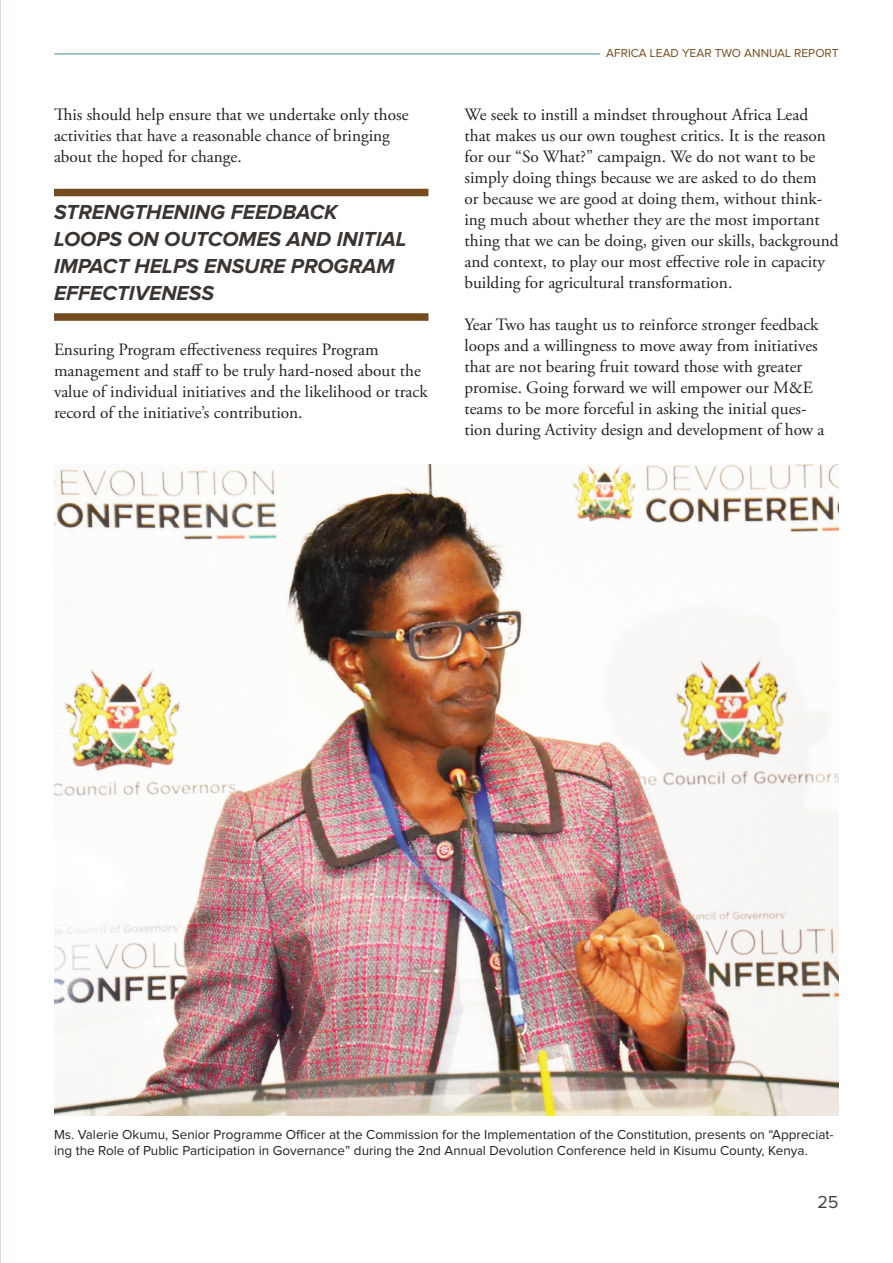
<style>
.page{position:relative;width:893px;height:1263px;background:#fff}
.page>*{position:absolute;margin:0;border:0;box-sizing:border-box;transform-origin:0 0}
.Sidebar_call_out{font:italic 700 21px/27px "Proxima Nova";color:#3b3532}
.t1{font:18px "Proxima Nova";color:#3d4543}
.Body_Garamond_Pro{font:17.25px/21px "Adobe Garamond Pro";color:#231f20}
.Photo_Credit{font:13.5px/16.5px "Proxima Nova";color:#231f20}
.t2{font:12px "Proxima Nova";color:#734b1e}
</style>
<div class="page">
<hr style="left:54px;top:54px;width:546px;height:1px;background:#48858e">
<img style="left:54px;top:464px;width:784px;height:652px">
<hr style="left:0;top:0;width:1px;height:1263px;background:#d4dde0">
<div style="left:54px;top:189px;width:374px;height:7px;background:#734b1e"></div>
<div style="left:54px;top:313px;width:374px;height:8px;background:#734b1e"></div>
<p class="Body_Garamond_Pro" style="left:54px;top:104px;width:356px">This should help ensure that we undertake only those activities that have a reasonable chance of bringing about the hoped for change.</p>
<p class="Sidebar_call_out" style="left:54px;top:199px;width:354px">STRENGTHENING FEEDBACK<br>LOOPS ON OUTCOMES AND INITIAL<br>IMPACT HELPS ENSURE PROGRAM<br>EFFECTIVENESS</p>
<p class="Body_Garamond_Pro" style="left:54px;top:340px;width:375px">Ensuring Program effectiveness requires Program management and staff to be truly hard-nosed about the value of individual initiatives and the likelihood or track record of the initiative’s contribution.</p>
<p class="t2" style="left:606px;top:47px;width:234px">AFRICA LEAD YEAR TWO ANNUAL REPORT</p>
<p class="Body_Garamond_Pro" style="left:464px;top:104px;width:375px">We seek to instill a mindset throughout Africa Lead that makes us our own toughest critics. It is the reason for our “So What?” campaign. We do not want to be simply doing things because we are asked to do them<br>or because we are good at doing them, without think&shy;ing much about whether they are the most important thing that we can be doing, given our skills, background and context, to play our most effective role in capacity building for agricultural transformation.</p>
<p class="Body_Garamond_Pro" style="left:464px;top:314px;width:362px">Year Two has taught us to reinforce stronger feedback loops and a willingness to move away from initiatives that are not bearing fruit toward those with greater promise. Going forward we will empower our M&amp;E teams to be more forceful in asking the initial ques&shy;tion during Activity design and development of how a</p>
<p class="Photo_Credit" style="left:54px;top:1126px;width:781px">Ms. Valerie Okumu, Senior Programme Officer at the Commission for the Implementation of the Constitution, presents on “Appreciat&shy;ing the Role of Public Participation in Governance” during the 2nd Annual Devolution Conference held in Kisumu County, Kenya.</p>
<p class="t1" style="left:817px;top:1192px;width:23px">25</p>
</div>
